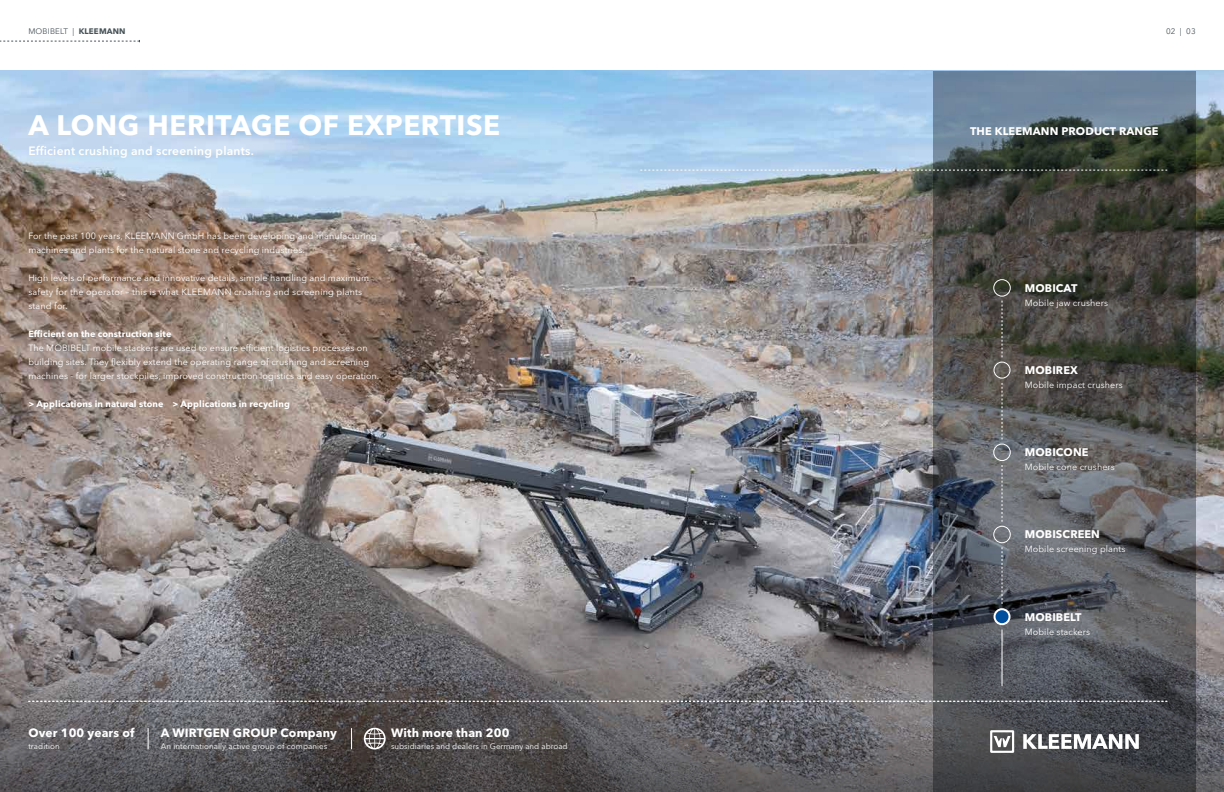
<style>
.page{position:relative;width:1224px;height:792px;background:#fff}
.page>*{position:absolute;margin:0;border:0;box-sizing:border-box;transform-origin:0 0}
.t1{font:700 28px "Avenir Next LT Pro";letter-spacing:.02em;color:#fff}
.t2{font:700 12px "Avenir Next LT Pro";letter-spacing:.01em;color:#fff}
.t3{font:600 12px "Avenir Next LT Pro";letter-spacing:.02em;color:#fff}
.t4{font:700 11px "Avenir Next LT Pro";letter-spacing:.01em;color:#fff}
.t5{font:9px/14px "Avenir Next LT Pro";letter-spacing:.01em;color:#fff}
.t6{font:700 9px "Avenir Next LT Pro";letter-spacing:.01em;color:#fff}
.t7{font:8px "Avenir Next LT Pro";letter-spacing:.01em;color:#fff}
.t8{font:8px "Avenir Next LT Pro";letter-spacing:.02em;color:#485358}
.s1{font-weight:700}
</style>
<div class="page">
<img style="left:0;top:71px;width:1224px;height:561px">
<svg style="left:0;top:40px;width:140px;height:2px"></svg>
<svg style="left:0;top:632px;width:1224px;height:160px;background:#666366"></svg>
<svg style="left:933px;top:71px;width:263px;height:721px;background:#515455"></svg>
<svg style="left:640px;top:170px;width:527px;height:1px"></svg>
<svg style="left:1023px;top:734px;width:116px;height:15px"></svg>
<svg style="left:990px;top:730px;width:24px;height:23px"></svg>
<svg style="left:1002px;top:465px;width:1px;height:57px"></svg>
<svg style="left:1002px;top:383px;width:1px;height:57px"></svg>
<svg style="left:1002px;top:301px;width:1px;height:56px"></svg>
<svg style="left:1002px;top:547px;width:1px;height:57px"></svg>
<hr style="left:1002px;top:630px;width:1px;height:56px;background:#fff">
<div style="left:994px;top:279px;width:17px;height:17px;border:1px solid #fff;border-radius:50%"></div>
<div style="left:994px;top:526px;width:17px;height:17px;border:1px solid #fff;border-radius:50%"></div>
<div style="left:995px;top:609px;width:15px;height:15px;background:#004f9f;border-radius:50%"></div>
<div style="left:994px;top:608px;width:17px;height:17px;border:2px solid #fff;border-radius:50%"></div>
<div style="left:994px;top:362px;width:16px;height:16px;border:1px solid #fff;border-radius:50%"></div>
<div style="left:994px;top:444px;width:17px;height:17px;border:1px solid #fff;border-radius:50%"></div>
<svg style="left:28px;top:701px;width:1139px;height:1px"></svg>
<svg style="left:148px;top:728px;width:1px;height:21px"></svg>
<svg style="left:351px;top:728px;width:1px;height:21px"></svg>
<svg style="left:364px;top:728px;width:22px;height:22px"></svg>
<p class="t8" style="left:28px;top:27px;width:99px">MOBIBELT | <span class="s1">KLEEMANN</span></p>
<h1 class="t1" style="left:28px;top:108px;width:473px">A LONG HERITAGE OF EXPERTISE</h1>
<h2 class="t3" style="left:28px;top:143px;width:227px">Efficient crushing and screening plants.</h2>
<p class="t5" style="left:28px;top:229px;width:350px">For the past 100 years, KLEEMANN GmbH has been developing and manufacturing machines and plants for the natural stone and recycling industries.</p>
<p class="t5" style="left:28px;top:271px;width:342px">High levels of performance and innovative details, simple handling and maximum safety for the operator – this is what KLEEMANN crushing and screening plants stand for.</p>
<p class="t6" style="left:28px;top:328px;width:145px">Efficient on the construction site</p>
<p class="t5" style="left:28px;top:341px;width:352px">The MOBIBELT mobile stackers are used to ensure efficient logistics processes on building sites. They flexibly extend the operating range of crushing and screening machines - for larger stockpiles, improved construction logistics and easy operation.</p>
<p class="t6" style="left:28px;top:398px;width:263px">&gt; Applications in natural stone &gt; Applications in recycling</p>
<h2 class="t2" style="left:28px;top:726px;width:108px">Over 100 years of</h2>
<p class="t7" style="left:28px;top:742px;width:33px">tradition</p>
<h2 class="t2" style="left:161px;top:726px;width:178px">A WIRTGEN GROUP Company</h2>
<p class="t7" style="left:161px;top:742px;width:168px">An internationally active group of companies</p>
<h2 class="t2" style="left:391px;top:726px;width:120px">With more than 200</h2>
<p class="t7" style="left:391px;top:742px;width:178px">subsidiaries and dealers in Germany and abroad</p>
<p class="t8" style="left:1166px;top:27px;width:31px">02 | 03</p>
<p class="t4" style="left:970px;top:124px;width:190px">THE KLEEMANN PRODUCT RANGE</p>
<p class="t4" style="left:1025px;top:281px;width:54px">MOBICAT</p>
<p class="t5" style="left:1025px;top:296px;width:85px">Mobile jaw crushers</p>
<p class="t4" style="left:1025px;top:364px;width:55px">MOBIREX</p>
<p class="t5" style="left:1025px;top:378px;width:99px">Mobile impact crushers</p>
<p class="t4" style="left:1025px;top:446px;width:65px">MOBICONE</p>
<p class="t5" style="left:1025px;top:460px;width:92px">Mobile cone crushers</p>
<p class="t4" style="left:1025px;top:528px;width:77px">MOBISCREEN</p>
<p class="t5" style="left:1025px;top:542px;width:102px">Mobile screening plants</p>
<p class="t4" style="left:1025px;top:610px;width:58px">MOBIBELT</p>
<p class="t5" style="left:1025px;top:625px;width:67px">Mobile stackers</p>
</div>
